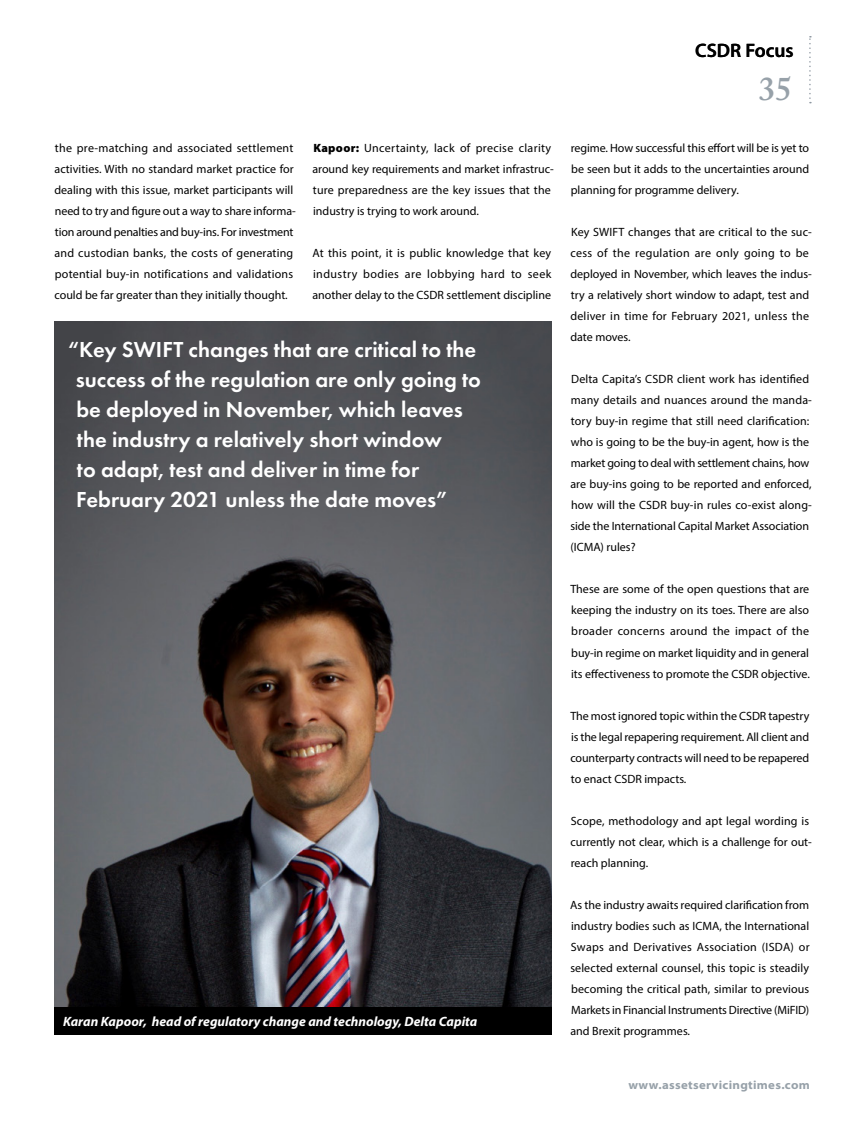
<style>
.page{position:relative;width:864px;height:1136px;background:#fff}
.page>*{position:absolute;margin:0;border:0;box-sizing:border-box;transform-origin:0 0}
.t1{font:600 33px "Adobe Caslon Pro";color:#97a1a9}
.t2{font:600 22.5px/30px "Futura PT";color:#fff}
.t3{font:600 19.5px "Myriad Pro";color:#000}
.t4{font:italic 700 13.5px "Myriad Pro";color:#fff}
.t5{font:12px/21px "Myriad Pro";color:#000}
.t6{font:700 semi-expanded 12px "Myriad Pro";letter-spacing:.025em;color:#97a1a9}
.s1{font-weight:900}
</style>
<div class="page">
<img style="left:54px;top:321px;width:497px;height:686px">
<div style="left:54px;top:1007px;width:497px;height:27px;background:#000"></div>
<svg style="left:809px;top:36px;width:1px;height:67px"></svg>
<h3 class="t3" style="left:695px;top:38px;width:100px">CSDR Focus</h3>
<h1 class="t1" style="left:758px;top:70px;width:34px">35</h1>
<p class="t5" style="left:54px;top:137px;width:243px">the pre-matching and associated settlement activities. With no standard market practice for dealing with this issue, market participants will need to try and figure out a way to share informa&shy;tion around penalties and buy-ins. For investment and custodian banks, the costs of generating potential buy-in notifications and validations could be far greater than they initially thought.</p>
<p class="t5" style="left:312px;top:137px;width:243px"><span class="s1">Kapoor:</span> Uncertainty, lack of precise clarity around key requirements and market infrastruc&shy;ture preparedness are the key issues that the industry is trying to work around.</p>
<p class="t5" style="left:312px;top:242px;width:240px;text-align:justify">At this point, it is public knowledge that key industry bodies are lobbying hard to seek another delay to the CSDR settlement discipline</p>
<h2 class="t2" style="left:76px;top:334px;width:406px;text-indent:-8px">“Key SWIFT changes that are critical to the success of the regulation are only going to be deployed in November, which leaves the industry a relatively short window<br>to adapt, test and deliver in time for February 2021 unless the date moves”</h2>
<p class="t4" style="left:63px;top:1012px;width:415px">Karan Kapoor, head of regulatory change and technology, Delta Capita</p>
<p class="t5" style="left:570px;top:137px;width:240px;text-align:justify">regime. How successful this effort will be is yet to be seen but it adds to the uncertainties around planning for programme delivery.</p>
<p class="t5" style="left:570px;top:221px;width:243px">Key SWIFT changes that are critical to the suc&shy;cess of the regulation are only going to be deployed in November, which leaves the indus&shy;try a relatively short window to adapt, test and deliver in time for February 2021, unless the date moves.</p>
<p class="t5" style="left:570px;top:368px;width:243px">Delta Capita’s CSDR client work has identified many details and nuances around the manda&shy;tory buy-in regime that still need clarification: who is going to be the buy-in agent, how is the market going to deal with settlement chains, how are buy-ins going to be reported and enforced, how will the CSDR buy-in rules co-exist along&shy;side the International Capital Market Association (ICMA) rules?</p>
<p class="t5" style="left:570px;top:578px;width:241px;text-align:justify">These are some of the open questions that are keeping the industry on its toes. There are also broader concerns around the impact of the buy-in regime on market liquidity and in general its effectiveness to promote the CSDR objective.</p>
<p class="t5" style="left:570px;top:704px;width:240px;text-align:justify">The most ignored topic within the CSDR tapestry is the legal repapering requirement. All client and counterparty contracts will need to be repapered to enact CSDR impacts.</p>
<p class="t5" style="left:570px;top:809px;width:243px">Scope, methodology and apt legal wording is currently not clear, which is a challenge for out&shy;reach planning.</p>
<p class="t5" style="left:570px;top:893px;width:241px;text-align:justify">As the industry awaits required clarification from industry bodies such as ICMA, the International Swaps and Derivatives Association (ISDA) or selected external counsel, this topic is steadily becoming the critical path, similar to previous Markets in Financial Instruments Directive (MiFID) and Brexit programmes.</p>
<p class="t6" style="left:628px;top:1077px;width:183px">www.assetservicingtimes.com</p>
</div>
